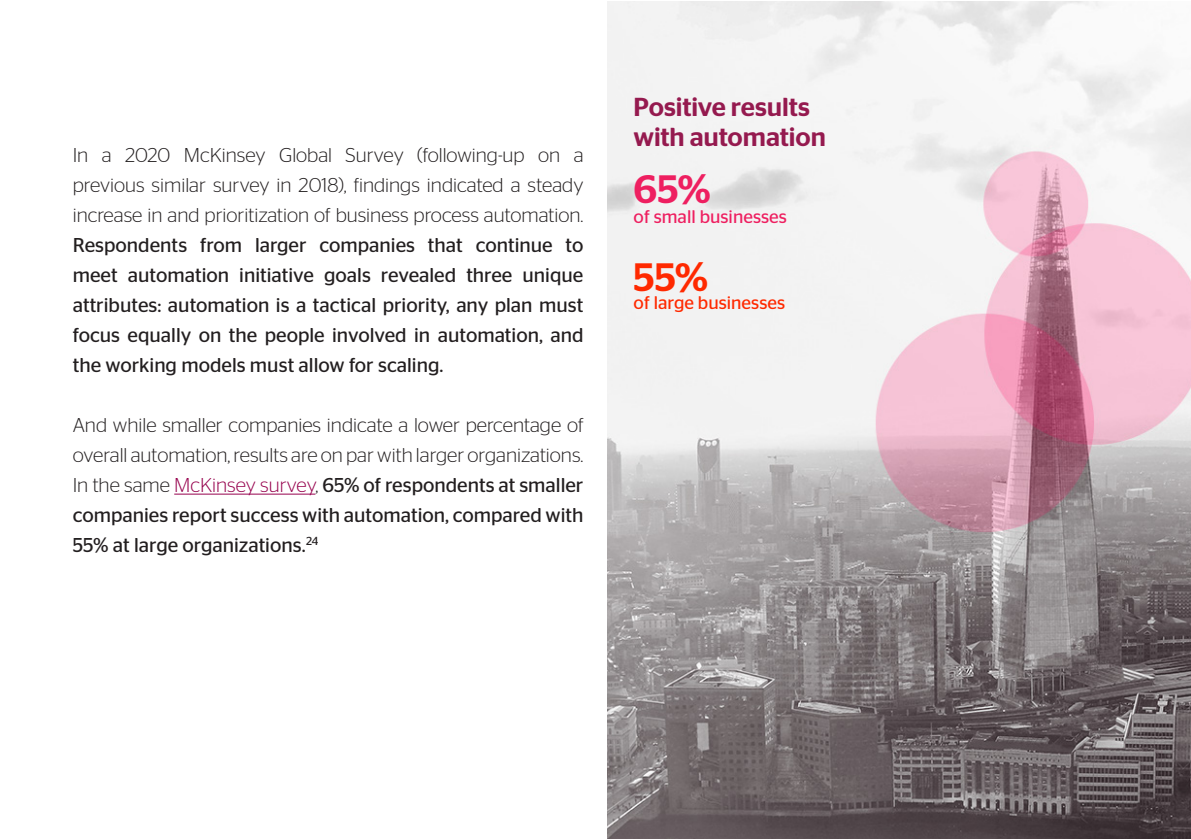
<style>
.page{position:relative;width:1191px;height:840px;background:#fff}
.page>*{position:absolute;margin:0;border:0;box-sizing:border-box;transform-origin:0 0}
.t1{font:500 39.6px "Stag Sans";color:#ff2900}
.t2{font:500 39.6px "Stag Sans";color:#ee1f60}
.t3{font:500 26px "Stag Sans";letter-spacing:-.005em;color:#951a4f}
.t4{font:20px/30px "Stag Sans";color:#231f20;text-align:justify}
.t5{font:300 20px/30px "Stag Sans";color:#231f20;text-align:justify}
.t6{font:18.2px "Stag Sans";color:#ff2900}
.t7{font:18.2px "Stag Sans";color:#ee1f60}
.s1{font-weight:300}
.s2{color:#96004d}
.s3{font-weight:400}
</style>
<div class="page">
<img style="left:607px;top:1px;width:584px;height:837px">
<hr style="left:174px;top:493px;width:141px;height:1px;background:#96004d">
<p class="t4" style="left:73px;top:140px;width:512px"><span class="s1">In a 2020 McKinsey Global Survey (following-up on a previous similar survey in 2018), findings indicated a steady increase in and prioritization of business process automation.<br></span>Respondents from larger companies that continue to meet automation initiative goals revealed three unique attributes: automation is a tactical priority, any plan must focus equally on the people involved in automation, and the working models must allow for scaling.</p>
<p class="t5" style="left:73px;top:410px;width:512px">And while smaller companies indicate a lower percentage of overall automation, results are on par with larger organizations.<br>In the same <span class="s2">McKinsey survey</span>, <span class="s3">65% of respondents at smaller companies report success with automation, compared with 55% at large organizations.</span><sup>24</sup></p>
<p class="t3" style="left:634px;top:92px;width:178px">Positive results</p>
<p class="t3" style="left:634px;top:122px;width:194px">with automation</p>
<p class="t2" style="left:634px;top:166px;width:78px">65%</p>
<p class="t7" style="left:634px;top:206px;width:155px">of small businesses</p>
<p class="t1" style="left:634px;top:254px;width:76px">55%</p>
<p class="t6" style="left:634px;top:292px;width:153px">of large businesses</p>
</div>
